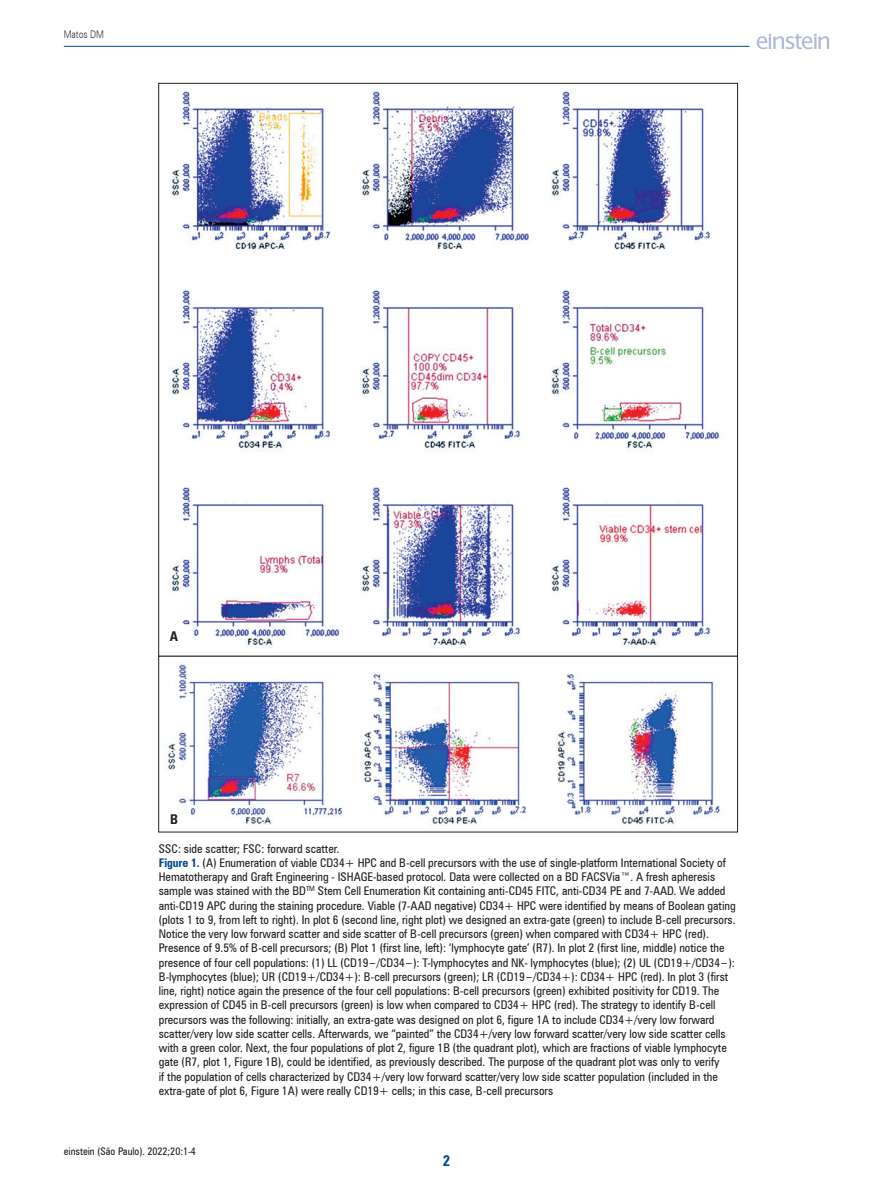
<style>
.page{position:relative;width:893px;height:1191px;background:#fff}
.page>*{position:absolute;margin:0;border:0;box-sizing:border-box;transform-origin:0 0}
.t1{font:700 condensed 15px "Zurich BT";color:#004a8b}
.t2{font:700 condensed 13.5px "Zurich BT";color:#231f20}
.t3{font:condensed 12px/14.2px "Zurich BT";color:#231f20}
.t4{font:condensed 10.5px "Zurich BT";color:#231f20}
.t5{font:300 10.5px "Zurich BT";color:#231f20;scale:.8 1}
.s1{font-weight:700;color:#004a8b}
</style>
<div class="page">
<svg style="left:757px;top:34px;width:72px;height:15px"></svg>
<hr style="left:64px;top:46px;width:685px;height:1px;background:#004a8b">
<img style="left:170px;top:90px;width:550px;height:558px">
<img style="left:168px;top:664px;width:552px;height:161px">
<div style="left:158px;top:656px;width:580px;height:176px;border:1px solid #231f20"></div>
<p class="t5" style="left:64px;top:28px;width:52px">Matos DM</p>
<p class="t2" style="left:170px;top:627px;width:10px">A</p>
<p class="t2" style="left:170px;top:811px;width:9px">B</p>
<p class="t3" style="left:159px;top:841px;width:578px">SSC: side scatter; FSC: forward scatter.<br><span class="s1">Figure 1.</span> (A) Enumeration of viable CD34+ HPC and B-cell precursors with the use of single-platform International Society of Hematotherapy and Graft Engineering - ISHAGE-based protocol. Data were collected on a BD FACSVia™. A fresh apheresis sample was stained with the BD<sup>TM</sup> Stem Cell Enumeration Kit containing anti-CD45 FITC, anti-CD34 PE and 7-AAD. We added anti-CD19 APC during the staining procedure. Viable (7-AAD negative) CD34+ HPC were identified by means of Boolean gating (plots 1 to 9, from left to right). In plot 6 (second line, right plot) we designed an extra-gate (green) to include B-cell precursors.<br>Notice the very low forward scatter and side scatter of B-cell precursors (green) when compared with CD34+ HPC (red).<br>Presence of 9.5% of B-cell precursors; (B) Plot 1 (first line, left): ‘lymphocyte gate’ (R7). In plot 2 (first line, middle) notice the presence of four cell populations: (1) LL (CD19 /CD34 ): T-lymphocytes and NK- lymphocytes (blue); (2) UL (CD19+/CD34 ):<br>B-lymphocytes (blue); UR (CD19+/CD34+): B-cell precursors (green); LR (CD19 /CD34+): CD34+ HPC (red). In plot 3 (first line, right) notice again the presence of the four cell populations: B-cell precursors (green) exhibited positivity for CD19. The expression of CD45 in B-cell precursors (green) is low when compared to CD34+ HPC (red). The strategy to identify B-cell precursors was the following: initially, an extra-gate was designed on plot 6, figure 1A to include CD34+/very low forward scatter/very low side scatter cells. Afterwards, we “painted” the CD34+/very low forward scatter/very low side scatter cells with a green color. Next, the four populations of plot 2, figure 1B (the quadrant plot), which are fractions of viable lymphocyte gate (R7, plot 1, Figure 1B), could be identified, as previously described. The purpose of the quadrant plot was only to verify<br>if the population of cells characterized by CD34+/very low forward scatter/very low side scatter population (included in the extra-gate of plot 6, Figure 1A) were really CD19+ cells; in this case, B-cell precursors</p>
<p class="t4" style="left:64px;top:1144px;width:134px">einstein (São Paulo). 2022;20:1-4</p>
<p class="t1" style="left:443px;top:1151px;width:9px">2</p>
</div>
